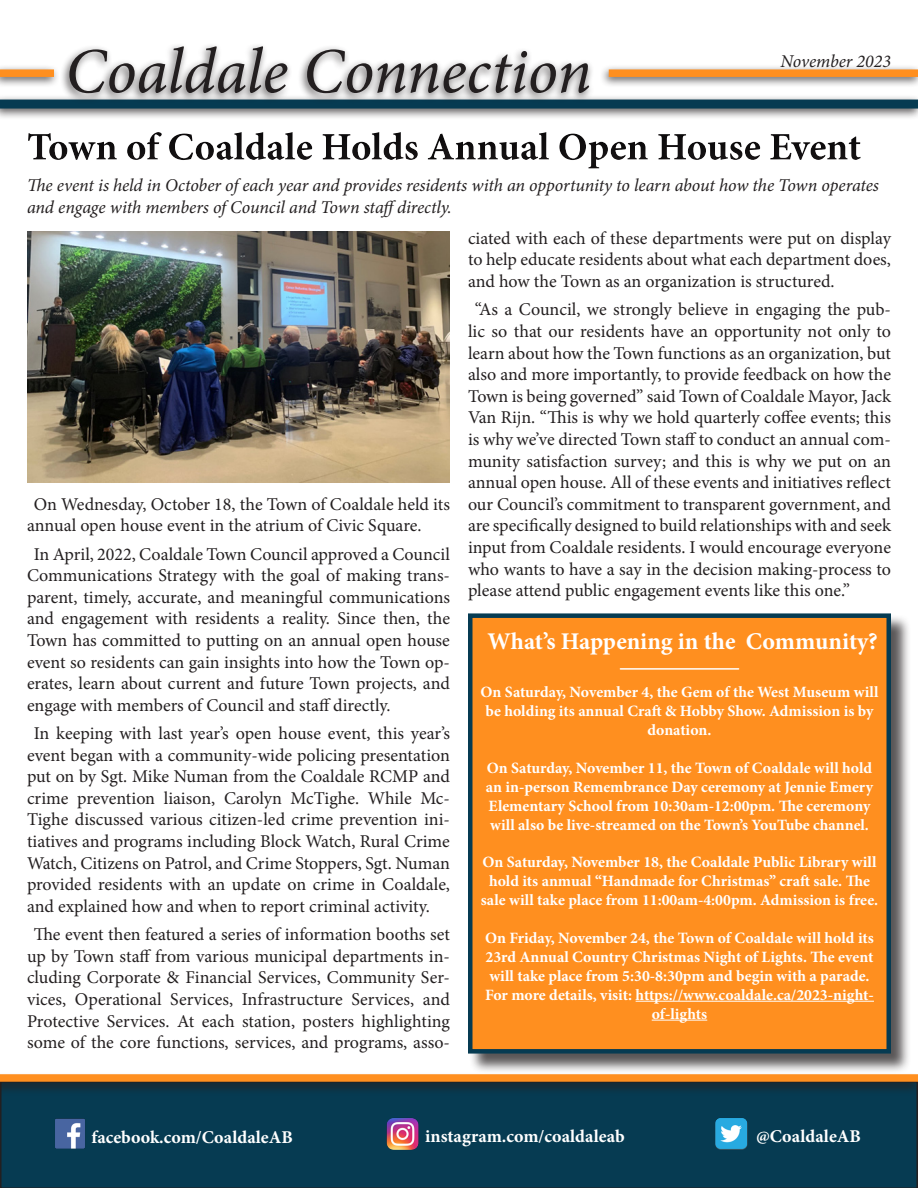
<style>
.page{position:relative;width:918px;height:1188px;background:#fff}
.page>*{position:absolute;margin:0;border:0;box-sizing:border-box;transform-origin:0 0}
.t1{font:italic 64.5px "Minion Pro";letter-spacing:-.005em;color:#231f20}
.t2{font:700 24px "Minion Pro";color:#fff}
.t3{font:18px/21.6px "Minion Pro";color:#231f20;text-align:justify}
.t4{font:italic 18px/21.6px "Minion Pro";letter-spacing:-.01em;color:#231f20}
.t5{font:700 18px "Minion Pro";letter-spacing:.005em;color:#fff}
.t6{font:700 15.75px/18.9px "Minion Pro";color:#fff;text-align:center}
</style>
<div class="page">
<div style="left:0;top:1096px;width:918px;height:92px;background:#063b52"></div>
<div style="left:0;top:94px;width:918px;height:26px;background:#231f20;opacity:.75"></div>
<div style="left:0;top:100px;width:918px;height:9px;background:#063b52"></div>
<div style="left:59px;top:42px;width:536px;height:63px;background:#231f20;opacity:.75"></div>
<div style="left:599px;top:64px;width:319px;height:24px;background:#231f20;opacity:.75"></div>
<div style="left:609px;top:69px;width:309px;height:8px;background:#ff8f1f"></div>
<div style="left:0;top:64px;width:60px;height:24px;background:#231f20;opacity:.75"></div>
<div style="left:0;top:69px;width:54px;height:8px;background:#ff8f1f"></div>
<div style="left:0;top:1072px;width:918px;height:24px;background:#231f20;opacity:.75"></div>
<div style="left:0;top:1074px;width:918px;height:8px;background:#ff8f1f"></div>
<img style="left:386px;top:1117px;width:34px;height:34px">
<img style="left:715px;top:1117px;width:33px;height:33px">
<img style="left:49px;top:1118px;width:42px;height:32px">
<div style="left:14px;top:119px;width:904px;height:93px;background:#231f20;opacity:.75"></div>
<div style="left:469px;top:614px;width:442px;height:460px;background:#231f20;opacity:.75"></div>
<div style="left:468px;top:613px;width:423px;height:441px;background:#ff8f1f;border:4px solid #063b52"></div>
<hr style="left:636px;top:1001px;width:238px;height:1px;background:#fff">
<hr style="left:652px;top:1020px;width:55px;height:1px;background:#fff">
<hr style="left:620px;top:668px;width:119px;height:2px;background:#fff">
<img style="left:27px;top:232px;width:423px;height:251px">
<h1 class="t1" style="left:65px;top:28px;width:528px">Coaldale Connection</h1>
<p class="t4" style="left:781px;top:50px;width:112px">November 2023</p>
<p class="t4" style="left:27px;top:175px;width:853px">The event is held in October of each year and provides residents with an opportunity to learn about how the Town operates and engage with members of Council and Town staffdirectly.</p>
<p class="t3" style="left:27px;top:493px;width:424px;text-indent:7px">On Wednesday, October 18, the Town of Coaldale held its annual open house event in the atrium of Civic Square.</p>
<p class="t3" style="left:27px;top:543px;width:425px;text-indent:7px">In April, 2022, Coaldale Town Council approved a Council Communications Strategy with the goal of making trans&shy;parent, timely, accurate, and meaningful communications and engagement with residents a reality. Since then, the Town has committed to putting on an annual open house event so residents can gain insights into how the Town op&shy;erates, learn about current and future Town projects, and engage with members of Council and staff directly.</p>
<p class="t3" style="left:27px;top:723px;width:425px;text-indent:7px">In keeping with last year’s open house event, this year’s event began with a community-wide policing presentation put on by Sgt. Mike Numan from the Coaldale RCMP and crime prevention liaison, Carolyn McTighe. While Mc-Tighe discussed various citizen-led crime prevention ini&shy;tiatives and programs including Block Watch, Rural Crime Watch, Citizens on Patrol, and Crime Stoppers, Sgt. Numan provided residents with an update on crime in Coaldale, and explained how and when to report criminal activity.</p>
<p class="t3" style="left:27px;top:924px;width:425px;text-align:center">The event then featured a series of information booths set up by Town staff from various municipal departments in&shy;cluding Corporate &amp; Financial Services, Community Ser&shy;vices, Operational Services, Infrastructure Services, and Protective Services. At each station, posters highlighting some of the core functions, services, and programs, asso-</p>
<p class="t3" style="left:468px;top:227px;width:425px">ciated with each of these departments were put on display to help educate residents about what each department does, and how the Town as an organization is structured.</p>
<p class="t3" style="left:468px;top:299px;width:425px;text-indent:7px">“As a Council, we strongly believe in engaging the pub&shy;lic so that our residents have an opportunity not only to learn about how the Town functions as an organization, but also and more importantly, to provide feedback on how the Town is being governed” said Town of Coaldale Mayor, Jack Van Rijn. “This is why we hold quarterly coffee events; this is why we’ve directed Town staff to conduct an annual com&shy;munity satisfaction survey; and this is why we put on an annual open house. All of these events and initiatives reflect our Council’s commitment to transparent government, and are specifically designed to build relationships with and seek input from Coaldale residents. I would encourage everyone who wants to have a say in the decision making-process to please attend public engagement events like this one.”</p>
<p class="t2" style="left:488px;top:625px;width:392px">What’s Happening in the Community?</p>
<p class="t6" style="left:481px;top:683px;width:399px">On Saturday, November 4, the Gem of the West Museum will be holding its annual Craft &amp; Hobby Show. Admission is by donation.</p>
<p class="t6" style="left:486px;top:758px;width:389px;text-align:left">On Saturday, November 11, the Town of Coaldale will hold an in-person Remembrance Day ceremony at Jennie Emery Elementary School from 10:30am-12:00pm. The ceremony will also be live-streamed on the Town’s YouTube channel.</p>
<p class="t6" style="left:481px;top:853px;width:399px">On Saturday, November 18, the Coaldale Public Library will hold its anmual “Handmade for Christmas” craft sale. The sale will take place from 11:00am-4:00pm. Admission is free.</p>
<p class="t6" style="left:485px;top:928px;width:390px">On Friday, November 24, the Town of Coaldale will hold its 23rd Annual Country Christmas Night of Lights. The event will take place from 5:30-8:30pm and begin with a parade.<br>For more details, visit: https://www.coaldale.ca/2023-night&shy;of-lights</p>
<p class="t5" style="left:92px;top:1124px;width:203px">facebook.com/CoaldaleAB</p>
<p class="t5" style="left:425px;top:1123px;width:201px">instagram.com/coaldaleab</p>
<p class="t5" style="left:756px;top:1123px;width:107px">@CoaldaleAB</p>
</div>
